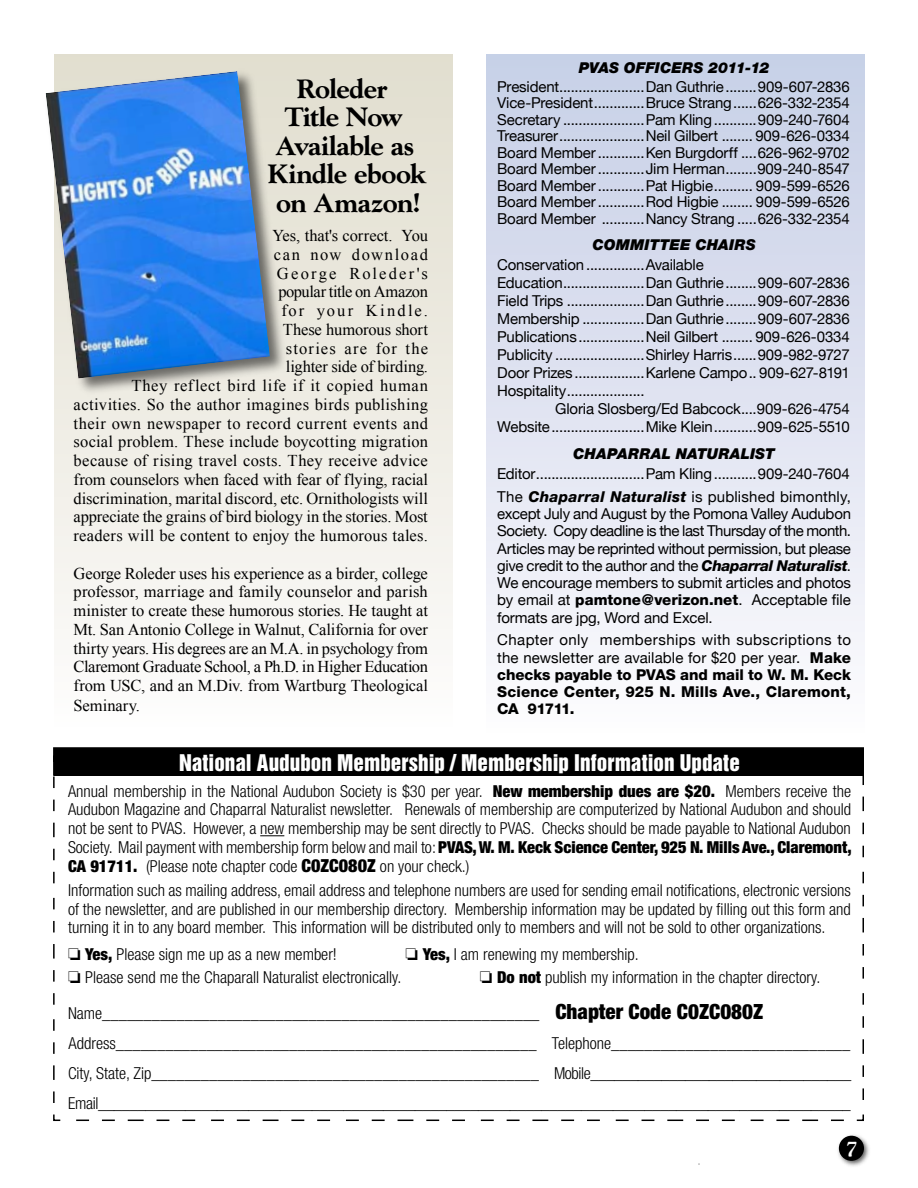
<style>
.page{position:relative;width:918px;height:1188px;background:#fff}
.page>*{position:absolute;margin:0;border:0;box-sizing:border-box;transform-origin:0 0}
.t1{font:800 27px/28.5px "Goudy";letter-spacing:-.02em;color:#000;text-align:center}
.t2{font:21px "Helvetica Inserat";color:#fff}
.t3{font:italic 700 21px "Goudy";color:#fff}
.t4{font:300 condensed 16.5px/18.8px "Helvetica Neue";color:#000;text-align:justify}
.t5{font:16.5px/18.8px "Times New Roman";letter-spacing:.005em;color:#000;text-align:right}
.t6{font:15px/16.5px "Helvetica Neue";letter-spacing:-.01em;color:#000;text-align:justify}
.t7{font:800 15px/17.2px "Helvetica Neue";letter-spacing:.01em;color:#000;text-align:justify}
.t8{font:15px/22.6px "Helvetica Neue";letter-spacing:.01em;color:#000}
.t9{font:italic 900 15px "Helvetica Neue";letter-spacing:.005em;color:#000}
.s1{font-weight:800;font-style:italic}
.s2{font-weight:800}
.s3{font-weight:400}
.s4{font-weight:900}
.s5{font-weight:900;font-size:18px}
.s6{font-weight:900;font-size:21px}
</style>
<div class="page">
<div style="left:54px;top:54px;width:398px;height:675px;background:linear-gradient(to bottom,#e0ddcd,#fcfcfb)"></div>
<div style="left:835px;top:1132px;width:37px;height:37px;background:#000;opacity:.65"></div>
<div style="left:840px;top:1136px;width:23px;height:24px;background:#000;border-radius:50%"></div>
<div style="left:839px;top:1136px;width:25px;height:25px;border:2px solid #000;border-radius:50%"></div>
<svg style="left:53px;top:776px;width:811px;height:345px"></svg>
<div style="left:487px;top:55px;width:378px;height:680px;background:linear-gradient(to bottom,#c6cee6,#fbfbfd)"></div>
<div style="left:54px;top:748px;width:809px;height:27px;background:#000"></div>
<div style="left:53px;top:747px;width:811px;height:29px;border:2px solid #000"></div>
<svg style="left:260px;top:835px;width:24px;height:1px"></svg>
<div style="left:43px;top:69px;width:245px;height:328px;background:#000;opacity:.55"></div>
<img style="left:46px;top:71px;width:224px;height:308px">
<h1 class="t1" style="left:268px;top:74px;width:161px">Roleder<br>Title Now<br>Available as<br>Kindle ebook on Amazon!</h1>
<p class="t5" style="left:74px;top:226px;width:356px">Yes, that's correct. You<br>can now download<br>George Roleder's<br>popular title on Amazon<br>for your Kindle.<br>These humorous short<br>stories are for the<br>lighter side of birding.<br>They reflect bird life if it copied human activities. So the author imagines birds publishing their own newspaper to record current events and social problem. These include boycotting migration because of rising travel costs. They receive advice from counselors when faced with fear of flying, racial discrimination, marital discord, etc. Ornithologists will appreciate the grains of bird biology in the stories. Most readers will be content to enjoy the humorous tales.</p>
<p class="t5" style="left:74px;top:563px;width:356px;text-align:justify">George Roleder uses his experience as a birder, college professor, marriage and family counselor and parish minister to create these humorous stories. He taught at Mt. San Antonio College in Walnut, California for over thirty years. His degrees are an M.A. in psychology from Claremont Graduate School, a Ph.D. in Higher Education from USC, and an M.Div. from Wartburg Theological Seminary.</p>
<p class="t9" style="left:579px;top:58px;width:87px">PVAS OFFICER</p>
<p class="t9" style="left:693px;top:58px;width:78px">S 2011-12</p>
<p class="t6" style="left:497px;top:78px;width:354px">President.......................Dan Guthrie.........909-607-2836<br>Vice-President..............Bruce Strang.......626-332-2354<br>Secretary......................Pam Kling............909-240-7604<br>Treasurer.......................Neil Gilbert......... 909-626-0334<br>Board Member.............Ken Burgdorff.....626-962-9702<br>Board Member.............Jim Herman.........909-240-8547<br>Board Member.............Pat Higbie........... 909-599-6526<br>Board Member.............Rod Higbie......... 909-599-6526<br>Board Member ............Nancy Strang......626-332-2354</p>
<p class="t9" style="left:593px;top:236px;width:63px">COMMITTEE</p>
<p class="t9" style="left:695px;top:236px;width:62px">CHAIRS</p>
<p class="t6" style="left:497px;top:256px;width:354px;line-height:18px;text-align:left">Conservation................Available Education......................Dan Guthrie.........909-607-2836<br>Field Trips.....................Dan Guthrie.........909-607-2836<br>Membership.................Dan Guthrie.........909-607-2836<br>Publications..................Neil Gilbert......... 909-626-0334<br>Publicity........................Shirley Harris.......909-982-9727<br>Door Prizes...................Karlene Campo... 909-627-8191<br>Hospitality.....................</p>
<p class="t6" style="left:497px;top:400px;width:354px;line-height:18px;text-align:right">Gloria Slosberg/Ed Babcock.....909-626-4754<br>Website.........................Mike Klein............909-625-5510</p>
<p class="t9" style="left:573px;top:445px;width:136px">CHAPARRAL NATUR</p>
<p class="t9" style="left:730px;top:445px;width:47px">ALIST</p>
<p class="t8" style="left:497px;top:462px;width:355px">Editor.............................Pam Kling............909-240-7604<br>The <span class="s1">Chaparral Naturalist</span> is published bimonthly,</p>
<p class="t6" style="left:497px;top:505px;width:355px;line-height:17.2px">except July and August by the Pomona Valley Audubon Society. Copy deadline is the last Thursday of the month.<br>Articles may be reprinted without permission, but please give credit to the author and the <span class="s1">Chaparral Naturalist</span>.<br>We encourage members to submit articles and photos by email at <span class="s2">pamtone@verizon.net</span>. Acceptable file formats are jpg, Word and Excel.</p>
<p class="t7" style="left:497px;top:631px;width:355px"><span class="s3">Chapter only memberships with subscriptions to the newsletter are available for $20 per year.</span> Make checks payable to PVAS and mail to W. M. Keck Science Center, 925 N. Mills Ave., Claremont, CA 91711.</p>
<h2 class="t2" style="left:179px;top:751px;width:562px">National Audubon Membership / Membership Information Update</h2>
<p class="t4" style="left:68px;top:781px;width:785px">Annual membership in the National Audubon Society is $30 per year. <span class="s4">New membership dues are $20.</span> Members receive the Audubon Magazine and Chaparral Naturalist newsletter. Renewals of membership are computerized by National Audubon and should not be sent to PVAS. However, a new membership may be sent directly to PVAS. Checks should be made payable to National Audubon Society. Mail payment with membership form below and mail to: <span class="s4">PVAS, W. M. Keck Science Center, 925 N. Mills Ave., Claremont, CA 91711.</span> (Please note chapter code <span class="s5">C0ZC080Z</span> on your check.)</p>
<p class="t4" style="left:68px;top:880px;width:784px">Information such as mailing address, email address and telephone numbers are used for sending email notifications, electronic versions of the newsletter, and are published in our membership directory. Membership information may be updated by filling out this form and turning it in to any board member. This information will be distributed only to members and will not be sold to other organizations.</p>
<p class="t4" style="left:68px;top:945px;width:270px">□ <span class="s4">Yes,</span> Please sign me up as a new member!</p>
<p class="t4" style="left:406px;top:945px;width:235px">□ <span class="s4">Yes,</span> I am renewing my membership.</p>
<p class="t4" style="left:68px;top:968px;width:335px">□ Please send me the Chaparall Naturalist electronically.</p>
<p class="t4" style="left:480px;top:968px;width:342px">□ <span class="s4">Do not</span> publish my information in the chapter directory.</p>
<p class="t4" style="left:68px;top:998px;width:785px;line-height:30px;text-align:left">Name_____________________________________________________ <span class="s6">Chapter Code C0ZC080Z </span>Address___________________________________________________ Telephone_____________________________ City, State, Zip_______________________________________________ Mobile_________________________________ Email_______________________________________________________________________________________________</p>
<h2 class="t3" style="left:846px;top:1135px;width:13px">7</h2>
</div>
